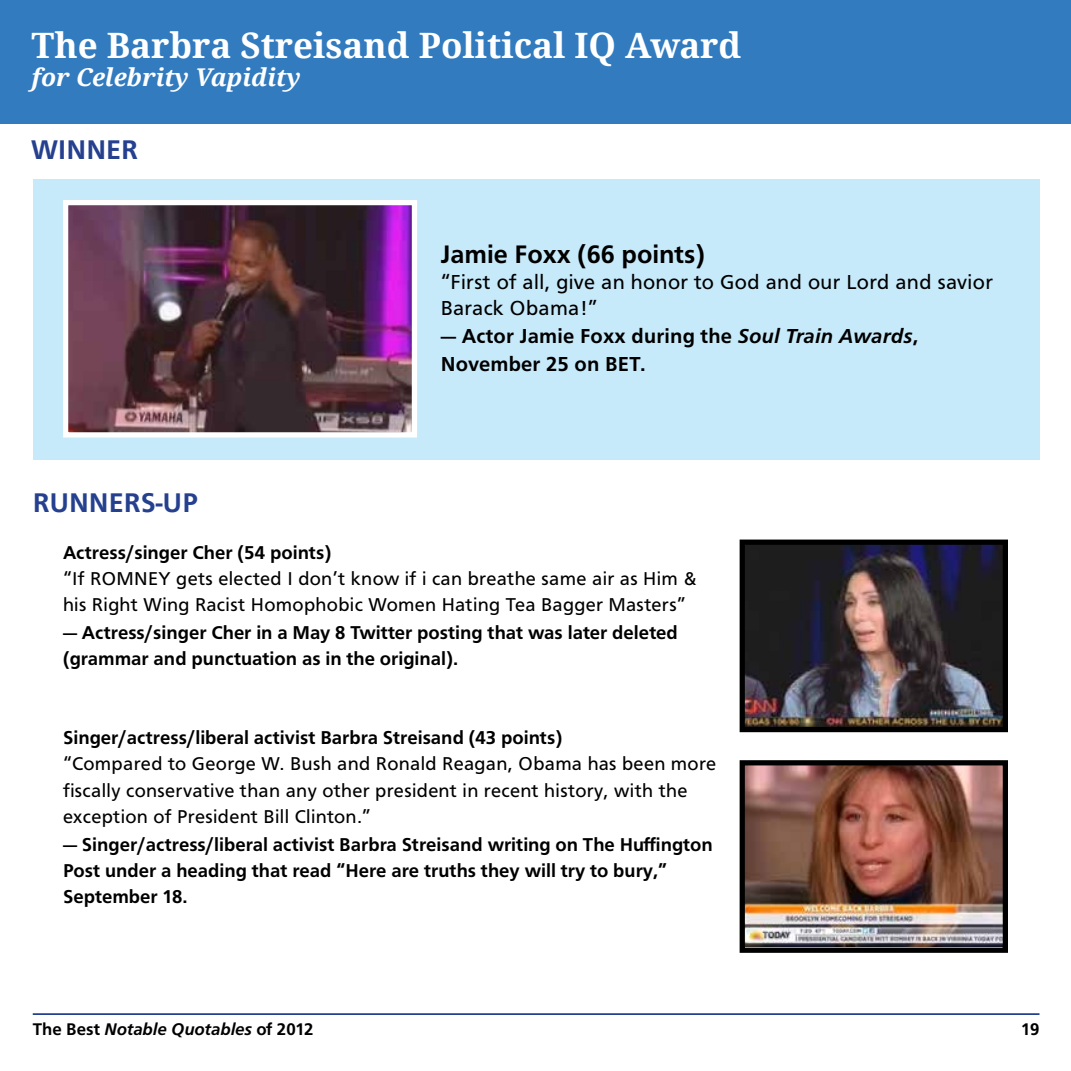
<style>
.page{position:relative;width:1071px;height:1071px;background:#fff}
.page>*{position:absolute;margin:0;border:0;box-sizing:border-box;transform-origin:0 0}
.t1{font:700 35px "Droid Serif";color:#fff}
.t2{font:700 28px "Carto Gothic Std";color:#25408f}
.t3{font:700 26.25px "Carto Gothic Std";color:#000}
.t4{font:italic 700 24.5px "Droid Serif";color:#fff}
.t5{font:21px/26.2px "Carto Gothic Std";letter-spacing:.02em;color:#000}
.t6{font:700 21px/28px "Carto Gothic Std";letter-spacing:.01em;color:#000}
.t7{font:700 19.25px/26.2px "Carto Gothic Std";color:#000}
.t8{font:19.25px/26.2px "Carto Gothic Std";letter-spacing:.02em;color:#000}
.t9{font:italic 700 17.5px "Carto Gothic Std";letter-spacing:-.005em;color:#000}
.t10{font:700 17.5px "Carto Gothic Std";color:#000}
.s1{font-style:italic}
.s2{font-style:normal}
</style>
<div class="page">
<hr style="left:33px;top:1013px;width:1007px;height:2px;background:#25408f">
<div style="left:0;top:0;width:1071px;height:123px;background:#327bbf"></div>
<div style="left:33px;top:179px;width:1007px;height:281px;background:#c7eafb"></div>
<img style="left:746px;top:546px;width:256px;height:180px">
<div style="left:740px;top:540px;width:268px;height:192px;border:5px solid #000"></div>
<img style="left:69px;top:206px;width:342px;height:226px">
<div style="left:63px;top:200px;width:354px;height:238px;border:5px solid #fff"></div>
<img style="left:746px;top:766px;width:256px;height:181px">
<div style="left:740px;top:760px;width:268px;height:193px;border:5px solid #000"></div>
<h1 class="t1" style="left:32px;top:24px;width:711px">The Barbra Streisand Political IQ Award</h1>
<p class="t4" style="left:32px;top:62px;width:271px">for Celebrity Vapidity</p>
<h2 class="t2" style="left:31px;top:134px;width:108px">WINNER</h2>
<h2 class="t2" style="left:33px;top:487px;width:167px">RUNNERS-UP</h2>
<h3 class="t3" style="left:441px;top:239px;width:266px">Jamie Foxx (66 points)</h3>
<p class="t5" style="left:441px;top:269px;width:554px">“First of all, give an honor to God and our Lord and savior<br>Barack Obama!”</p>
<p class="t6" style="left:441px;top:322px;width:479px">— Actor Jamie Foxx during the <span class="s1">Soul Train Awards</span>,<br>November 25 on BET.</p>
<p class="t7" style="left:63px;top:539px;width:270px">Actress/singer Cher (54 points)</p>
<p class="t8" style="left:63px;top:565px;width:635px">“If ROMNEY gets elected I don’t know if i can breathe same air as Him &amp; his Right Wing Racist Homophobic Women Hating Tea Bagger Masters”</p>
<p class="t7" style="left:63px;top:620px;width:616px">— Actress/singer Cher in a May 8 Twitter posting that was later deleted (grammar and punctuation as in the original).</p>
<p class="t7" style="left:63px;top:725px;width:501px">Singer/actress/liberal activist Barbra Streisand (43 points)</p>
<p class="t8" style="left:63px;top:751px;width:655px">“Compared to George W. Bush and Ronald Reagan, Obama has been more fiscally conservative than any other president in recent history, with the exception of President Bill Clinton.”</p>
<p class="t7" style="left:63px;top:831px;width:651px">— Singer/actress/liberal activist Barbra Streisand writing on The Huffington<br>Post under a heading that read “Here are truths they will try to bury,”<br>September 18.</p>
<p class="t9" style="left:33px;top:1019px;width:282px"><span class="s2">The Best</span> Notable Quotables <span class="s2">of 2012</span></p>
<p class="t10" style="left:1021px;top:1019px;width:20px">19</p>
</div>
